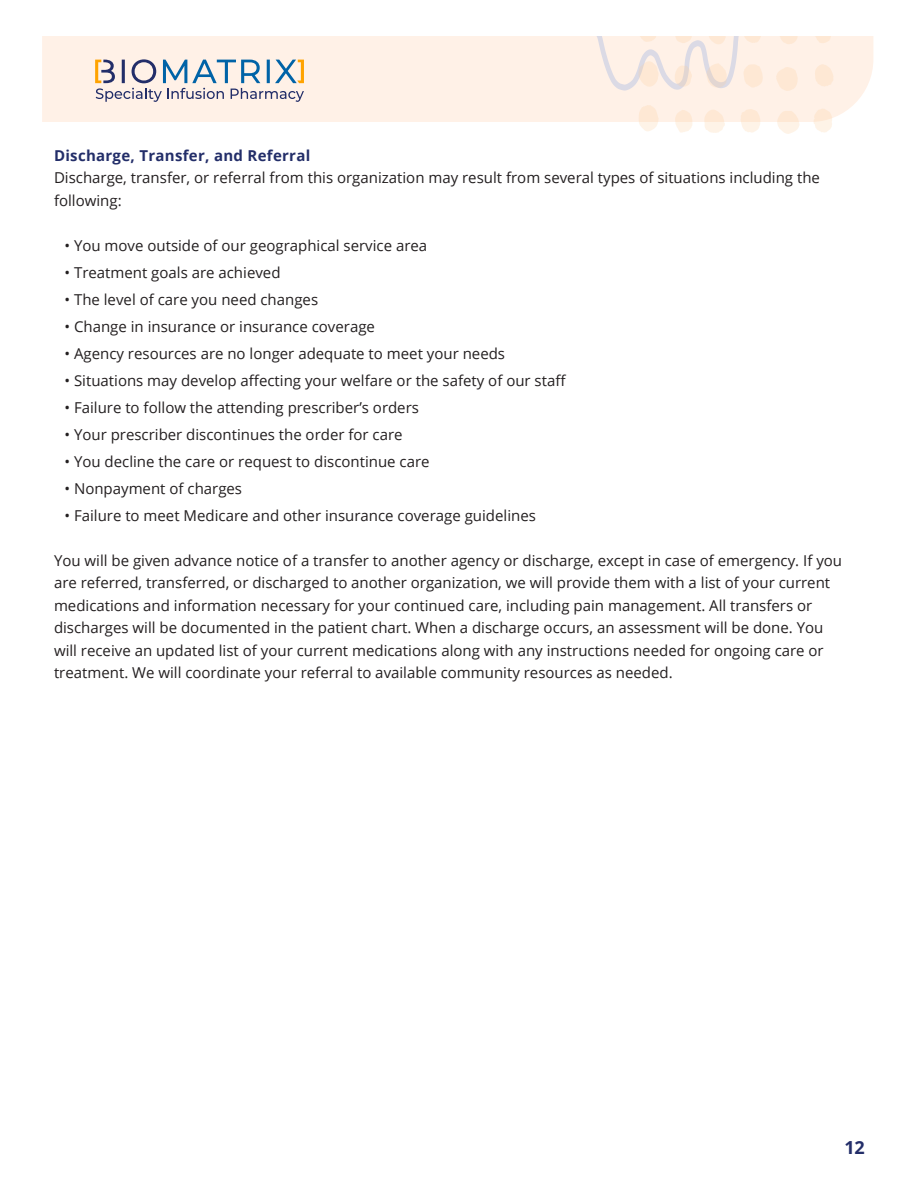
<style>
.page{position:relative;width:918px;height:1188px;background:#fff}
.page>*{position:absolute;margin:0;border:0;box-sizing:border-box;transform-origin:0 0}
.t1{font:700 18px "Open Sans";color:#232e69}
.t2{font:15px/22.5px "Open Sans";color:#231f20}
.t3{font:700 15px "Open Sans";letter-spacing:.02em;color:#232e69}
</style>
<div class="page">
<div style="left:42px;top:36px;width:831px;height:86px;background:#fff1e7"></div>
<svg style="left:95px;top:59px;width:209px;height:43px;background:#c9c9cc"></svg>
<svg style="left:638px;top:104px;width:21px;height:27px"></svg>
<svg style="left:777px;top:109px;width:23px;height:25px"></svg>
<svg style="left:741px;top:109px;width:20px;height:24px"></svg>
<svg style="left:675px;top:110px;width:18px;height:23px"></svg>
<svg style="left:813px;top:108px;width:20px;height:25px"></svg>
<svg style="left:704px;top:108px;width:21px;height:25px"></svg>
<svg style="left:815px;top:64px;width:19px;height:23px"></svg>
<svg style="left:775px;top:67px;width:24px;height:25px"></svg>
<svg style="left:778px;top:36px;width:20px;height:9px"></svg>
<svg style="left:813px;top:36px;width:19px;height:8px"></svg>
<svg style="left:596px;top:36px;width:168px;height:55px;background:#f8ebe3"></svg>
<p class="t3" style="left:54px;top:145px;width:258px">Discharge, Transfer, and Referral</p>
<p class="t2" style="left:54px;top:166px;width:768px">Discharge, transfer, or referral from this organization may result from several types of situations including the following:</p>
<p class="t2" style="left:64px;top:234px;width:364px">• You move outside of our geographical service area</p>
<p class="t2" style="left:64px;top:261px;width:218px">• Treatment goals are achieved</p>
<p class="t2" style="left:64px;top:288px;width:255px">• The level of care you need changes</p>
<p class="t2" style="left:64px;top:315px;width:312px">• Change in insurance or insurance coverage</p>
<p class="t2" style="left:64px;top:342px;width:442px">• Agency resources are no longer adequate to meet your needs</p>
<p class="t2" style="left:64px;top:369px;width:503px">• Situations may develop affecting your welfare or the safety of our staff</p>
<p class="t2" style="left:64px;top:396px;width:356px">• Failure to follow the attending prescriber’s orders</p>
<p class="t2" style="left:64px;top:423px;width:340px">• Your prescriber discontinues the order for care</p>
<p class="t2" style="left:64px;top:450px;width:367px">• You decline the care or request to discontinue care</p>
<p class="t2" style="left:64px;top:477px;width:179px">• Nonpayment of charges</p>
<p class="t2" style="left:64px;top:504px;width:473px">• Failure to meet Medicare and other insurance coverage guidelines</p>
<p class="t2" style="left:54px;top:549px;width:790px">You will be given advance notice of a transfer to another agency or discharge, except in case of emergency. If you are referred, transferred, or discharged to another organization, we will provide them with a list of your current medications and information necessary for your continued care, including pain management. All transfers or discharges will be documented in the patient chart. When a discharge occurs, an assessment will be done. You will receive an updated list of your current medications along with any instructions needed for ongoing care or treatment. We will coordinate your referral to available community resources as needed.</p>
<p class="t1" style="left:844px;top:1135px;width:22px">12</p>
</div>
